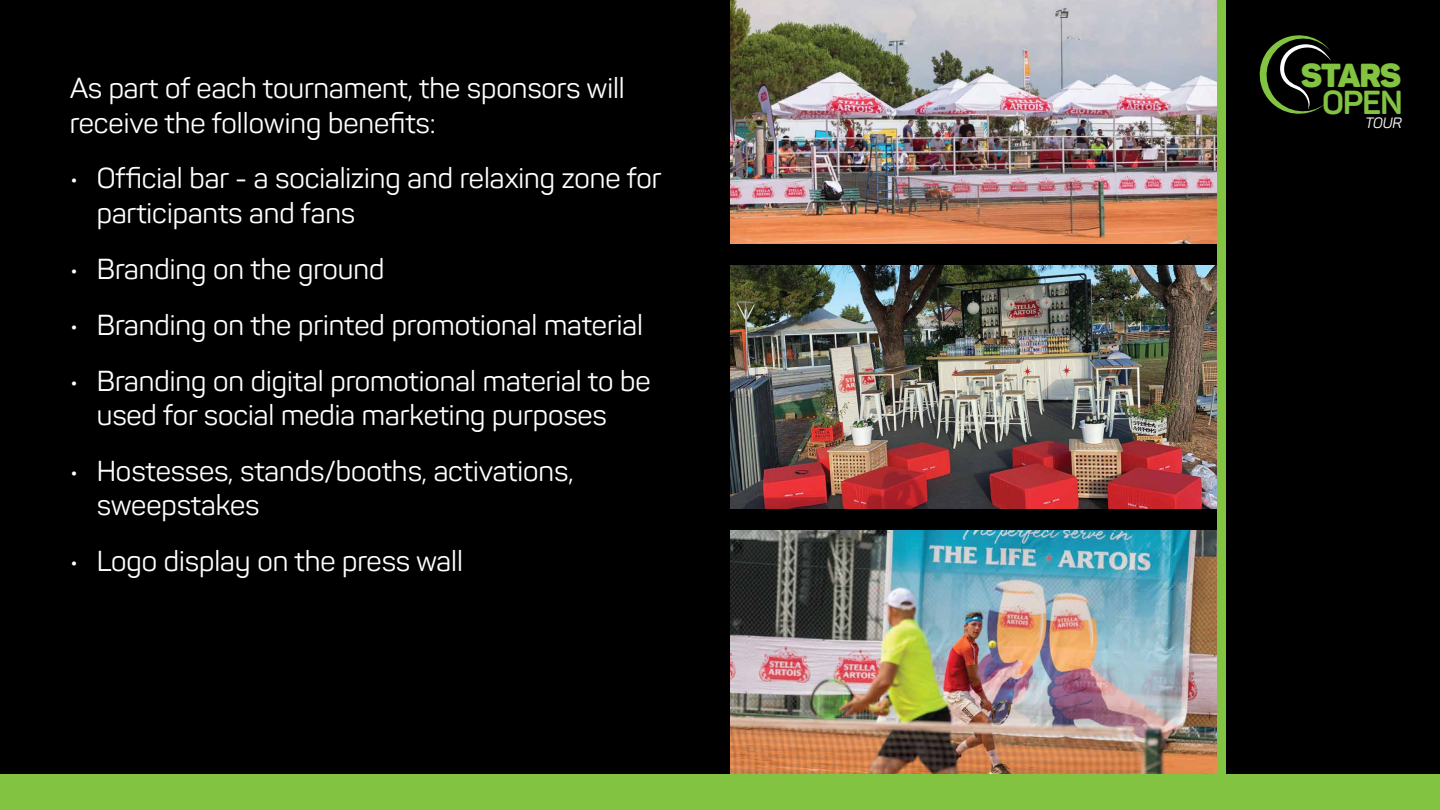
<style>
.page{position:relative;width:1440px;height:810px;background:#000}
.page>*{position:absolute;margin:0;border:0;box-sizing:border-box;transform-origin:0 0}
.t1{font:900 32.85px "Panton";letter-spacing:-.03em;color:#82c341}
.t2{font:700 32.85px "Panton";color:#82c341}
.t3{font:28.5px/34.2px "Panton";color:#fff}
.t4{font:italic 14.77px "Panton";color:#fff}
</style>
<div class="page">
<div style="left:0;top:774px;width:1440px;height:36px;background:#82c341"></div>
<svg style="left:1259px;top:35px;width:72px;height:79px"></svg>
<img style="left:730px;top:0;width:487px;height:244px">
<img style="left:730px;top:265px;width:487px;height:244px">
<img style="left:730px;top:530px;width:487px;height:244px">
<div style="left:1217px;top:0;width:9px;height:810px;background:#82c341"></div>
<p class="t3" style="left:70px;top:71px;width:557px">As part of each tournament, the sponsors will receive the following benefits:</p>
<p class="t3" style="left:97px;top:161px;width:566px;text-indent:-27px">• Official bar - a socializing and relaxing zone for participants and fans</p>
<p class="t3" style="left:70px;top:251px;width:316px">• Branding on the ground</p>
<p class="t3" style="left:70px;top:307px;width:575px">• Branding on the printed promotional material</p>
<p class="t3" style="left:70px;top:363px;width:582px;text-align:center">• Branding on digital promotional material to be used for social media marketing purposes</p>
<p class="t3" style="left:97px;top:453px;width:478px;text-indent:-27px">• Hostesses, stands/booths, activations, sweepstakes</p>
<p class="t3" style="left:70px;top:544px;width:395px">• Logo display on the press wall</p>
<p class="t1" style="left:1301px;top:55px;width:102px">STARS</p>
<p class="t4" style="left:1366px;top:114px;width:38px">TOUR</p>
<p class="t2" style="left:1322px;top:82px;width:82px">OPEN</p>
</div>
